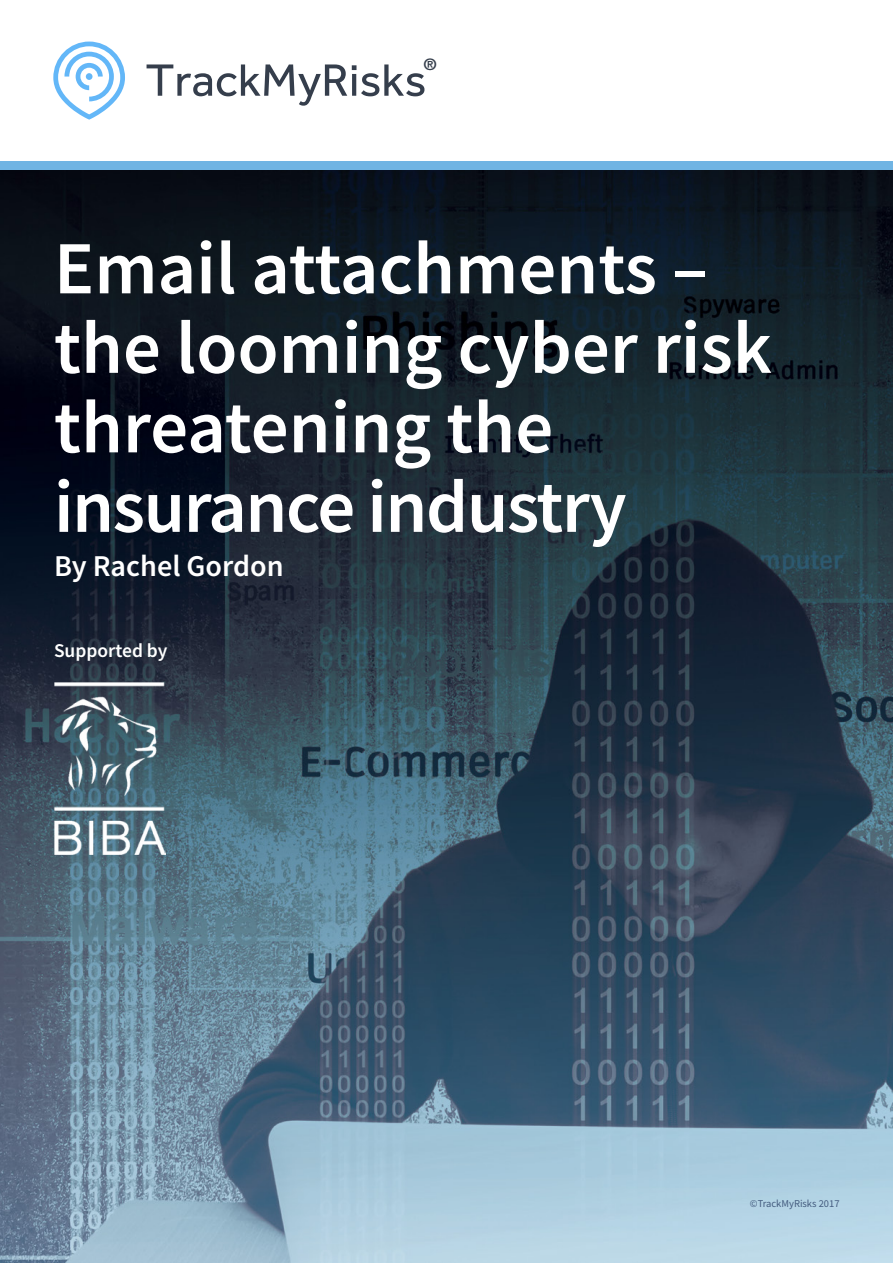
<style>
.page{position:relative;width:893px;height:1263px;background:#fff}
.page>*{position:absolute;margin:0;border:0;box-sizing:border-box;transform-origin:0 0}
.t1{font:600 75px/79.5px "Source Sans Pro";color:#fff}
.t2{font:600 30.15px "Source Sans Pro";color:#fff}
.t3{font:600 19.5px "Source Sans Pro";color:#fff}
.t4{font:700 15.9px "Helvetica Neue";color:#353e4c}
.t5{font:10.5px "Source Sans Pro";color:#435b7e}
</style>
<div class="page">
<img style="left:0;top:170px;width:893px;height:1093px">
<div style="left:0;top:162px;width:893px;height:8px;background:#70b4e3"></div>
<img style="left:54px;top:683px;width:112px;height:172px">
<svg style="left:53px;top:42px;width:72px;height:78px"></svg>
<svg style="left:147px;top:64px;width:277px;height:42px"></svg>
<p class="t4" style="left:424px;top:52px;width:14px">®</p>
<p class="t1" style="left:54px;top:228px;width:719px">Email attachments – the looming cyber risk threatening the insurance industry</p>
<p class="t2" style="left:54px;top:547px;width:231px">By Rachel Gordon</p>
<p class="t3" style="left:54px;top:637px;width:115px">Supported by</p>
<p class="t5" style="left:750px;top:1197px;width:91px">©TrackMyRisks 2017</p>
</div>
